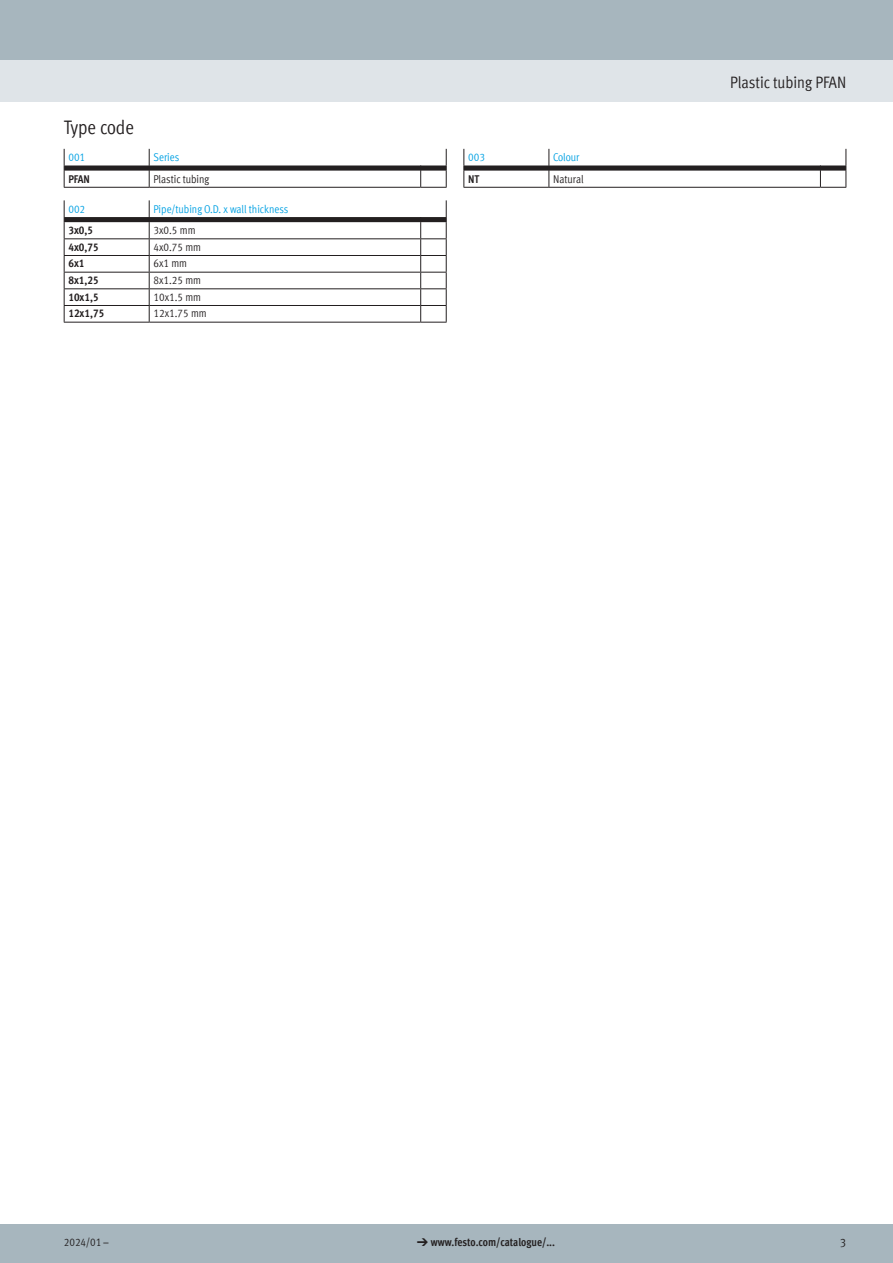
<style>
.page{position:relative;width:893px;height:1263px;background:#fff}
.page>*{position:absolute;margin:0;border:0;box-sizing:border-box;transform-origin:0 0}
.t1{font:condensed 19.5px "Festo";color:#231f20}
.t2{font:condensed 16.5px "Festo";letter-spacing:-.005em;color:#231f20}
.t3{font:condensed 12.75px "Festo";color:#231f20}
.FES_tab_regular{font:condensed 11.25px "Festo";color:#231f20}
.FES_type_code{font:700 condensed 11.25px "Festo";color:#231f20}
.FES_tab_head_2{font:condensed 11.25px "Festo";color:#00a1e3}
.s1{font-family:"Meto Pict 182";font-weight:400;font-stretch:normal}
</style>
<div class="page">
<div style="left:0;top:1225px;width:893px;height:38px;background:#a7b6be"></div>
<div style="left:0;top:60px;width:893px;height:42px;background:#dfe4e8"></div>
<div style="left:0;top:0;width:893px;height:60px;background:#a7b6be"></div>
<svg style="left:64px;top:149px;width:383px;height:39px"></svg>
<svg style="left:64px;top:200px;width:383px;height:123px"></svg>
<svg style="left:463px;top:149px;width:384px;height:39px"></svg>
<h1 class="t1" style="left:64px;top:113px;width:72px">Type code</h1>
<p class="FES_tab_head_2" style="left:68px;top:149px;width:18px">001</p>
<p class="FES_tab_head_2" style="left:153px;top:149px;width:27px">Series</p>
<p class="FES_type_code" style="left:68px;top:170px;width:23px">PFAN</p>
<p class="FES_tab_regular" style="left:153px;top:170px;width:57px">Plastic tubing</p>
<p class="FES_tab_head_2" style="left:68px;top:201px;width:18px">002</p>
<p class="FES_tab_head_2" style="left:153px;top:201px;width:136px">Pipe/tubing O.D. x wall thickness</p>
<p class="FES_type_code" style="left:68px;top:222px;width:26px">3x0,5</p>
<p class="FES_tab_regular" style="left:153px;top:222px;width:44px">3x0.5 mm</p>
<p class="FES_type_code" style="left:68px;top:238px;width:32px">4x0,75</p>
<p class="FES_tab_regular" style="left:153px;top:239px;width:49px">4x0.75 mm</p>
<p class="FES_type_code" style="left:68px;top:255px;width:18px">6x1</p>
<p class="FES_tab_regular" style="left:153px;top:255px;width:35px">6x1 mm</p>
<p class="FES_type_code" style="left:68px;top:272px;width:32px">8x1,25</p>
<p class="FES_tab_regular" style="left:153px;top:272px;width:49px">8x1.25 mm</p>
<p class="FES_type_code" style="left:68px;top:288px;width:32px">10x1,5</p>
<p class="FES_tab_regular" style="left:153px;top:289px;width:49px">10x1.5 mm</p>
<p class="FES_type_code" style="left:68px;top:305px;width:37px">12x1,75</p>
<p class="FES_tab_regular" style="left:153px;top:305px;width:55px">12x1.75 mm</p>
<p class="FES_tab_head_2" style="left:468px;top:149px;width:18px">003</p>
<p class="FES_tab_head_2" style="left:553px;top:149px;width:28px">Colour</p>
<p class="FES_type_code" style="left:468px;top:170px;width:13px">NT</p>
<p class="FES_tab_regular" style="left:553px;top:170px;width:32px">Natural</p>
<h2 class="t2" style="left:730px;top:71px;width:117px">Plastic tubing PFAN</h2>
<p class="FES_tab_regular" style="left:64px;top:1234px;width:46px">2024/01 –</p>
<p class="FES_type_code" style="left:417px;top:1234px;width:140px"><span class="s1">d</span> www.festo.com/catalogue/...</p>
<p class="t3" style="left:840px;top:1233px;width:8px">3</p>
</div>
